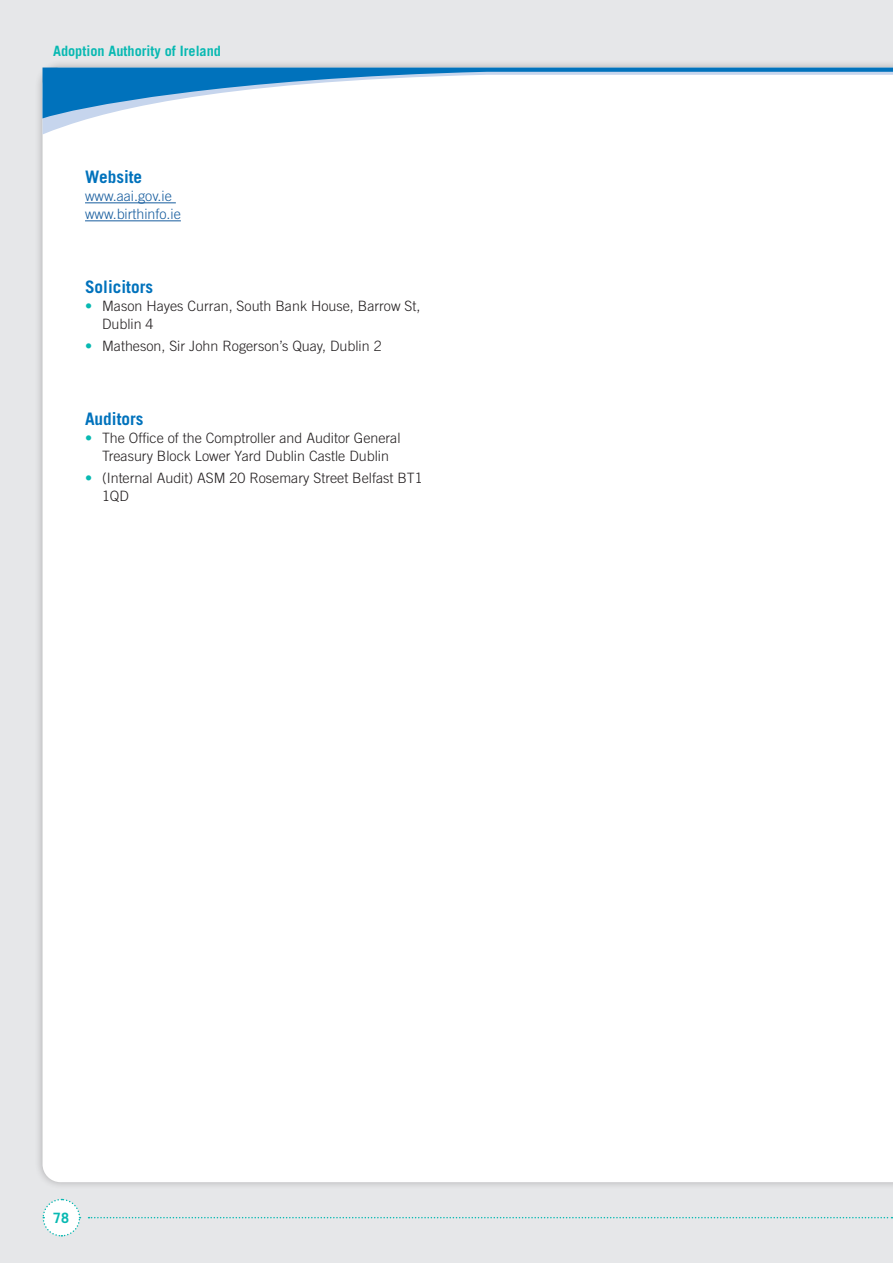
<style>
.page{position:relative;width:893px;height:1263px;background:#e6e7e9}
.page>*{position:absolute;margin:0;border:0;box-sizing:border-box;transform-origin:0 0}
.t1{font:700 17.25px "Trade Gothic";color:#0072bc}
.t2{font:300 14.25px/18px "Trade Gothic";color:#231f20}
.t3{font:300 14.25px/18px "Trade Gothic";color:#175d9e}
.t4{font:700 14.25px "Trade Gothic";color:#08b9b2}
.s1{color:#08b9b2}
</style>
<div class="page">
<div style="left:43px;top:134px;width:850px;height:1048px;background:#fff"></div>
<div style="left:43px;top:118px;width:850px;height:16px;background:#fff"></div>
<svg style="left:43px;top:68px;width:850px;height:50px;background:#bcd9ed"></svg>
<svg style="left:42px;top:1198px;width:39px;height:39px"></svg>
<hr style="left:85px;top:202px;width:91px;height:1px;background:#175d9e">
<hr style="left:85px;top:220px;width:96px;height:1px;background:#175d9e">
<div style="left:89px;top:403px;width:804px;height:816px;background:#fff"></div>
<p class="t4" style="left:53px;top:42px;width:169px">Adoption Authority of Ireland</p>
<p class="t1" style="left:85px;top:167px;width:59px">Website</p>
<p class="t3" style="left:85px;top:187px;width:97px">www.aai.gov.ie www.birthinfo.ie</p>
<p class="t1" style="left:85px;top:276px;width:70px">Solicitors</p>
<p class="t2" style="left:102px;top:297px;width:320px;text-indent:-17px"><span class="s1">•</span> Mason Hayes Curran, South Bank House, Barrow St,<br>Dublin 4</p>
<p class="t2" style="left:85px;top:337px;width:298px"><span class="s1">•</span> Matheson, Sir John Rogerson’s Quay, Dublin 2</p>
<p class="t1" style="left:85px;top:408px;width:60px">Auditors</p>
<p class="t2" style="left:85px;top:428px;width:317px;text-align:center"><span class="s1">•</span> The Office of the Comptroller and Auditor General<br>Treasury Block Lower Yard Dublin Castle Dublin</p>
<p class="t2" style="left:102px;top:469px;width:322px;text-indent:-17px"><span class="s1">•</span> (Internal Audit) ASM 20 Rosemary Street Belfast BT1<br>1QD</p>
<p class="t4" style="left:53px;top:1209px;width:17px">78</p>
</div>
